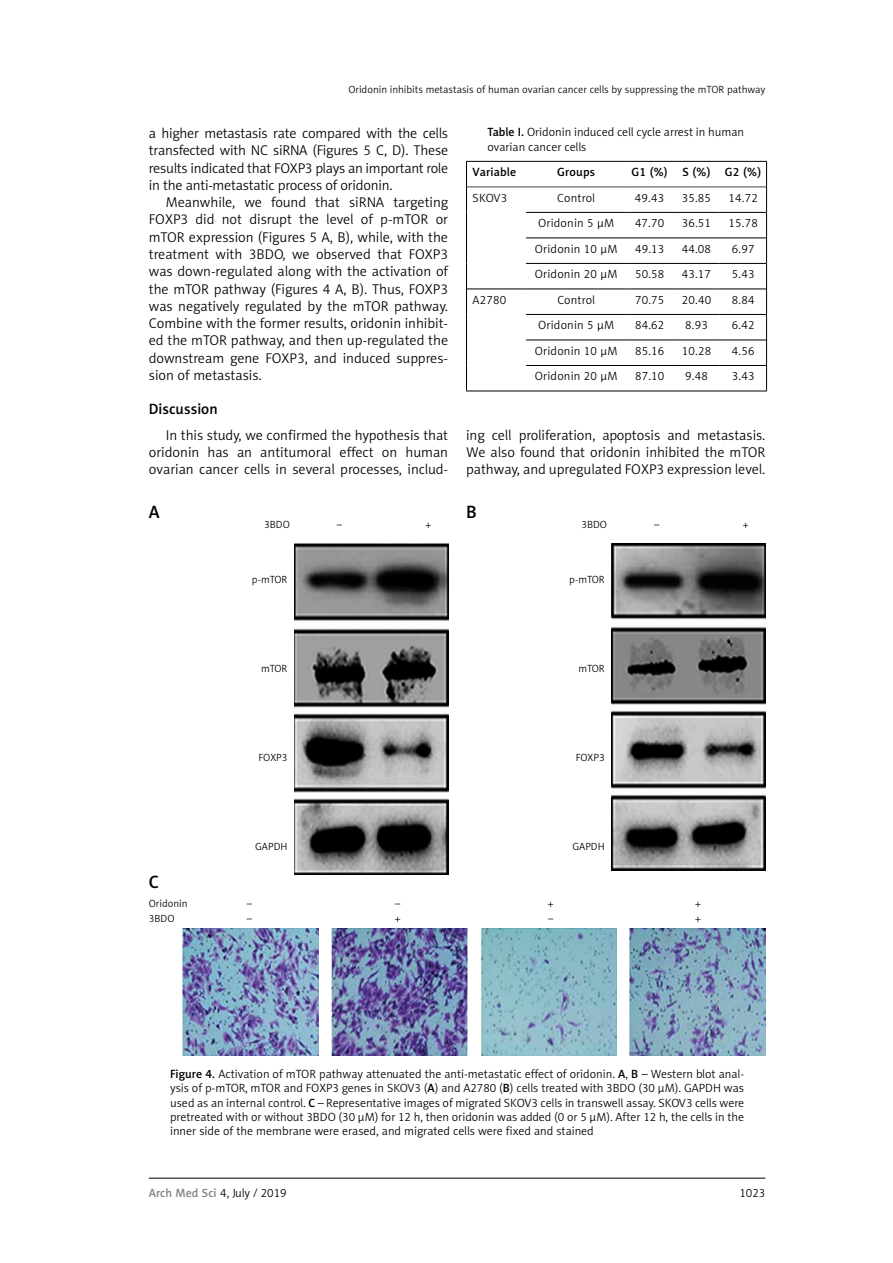
<style>
.page{position:relative;width:893px;height:1263px;background:#fff}
.page>*{position:absolute;margin:0;border:0;box-sizing:border-box;transform-origin:0 0}
.t1{font:18px "Naomi Sans EFN Medium";color:#000}
.t2{font:15px "Naomi Sans EFN Medium";color:#000}
.t3{font:14.25px/17.2px "Naomi Sans EFN Light";color:#000;text-align:justify}
.t4{font:12px/14.4px "Naomi Sans EFN Light";letter-spacing:.015em;color:#000;text-align:justify}
.t5{font:12px "Naomi Sans EFN Medium";letter-spacing:.015em;color:#000}
.t6{font:10.5px "Naomi Sans EFN Light";color:#000}
.s1{font-family:"Naomi Sans EFN Medium"}
.s2{font-family:"Naomi Sans EFN Medium";color:#808285}
</style>
<div class="page">
<hr style="left:149px;top:1178px;width:616px;height:1px;background:#000">
<img style="left:294px;top:543px;width:154px;height:332px">
<img style="left:611px;top:543px;width:154px;height:328px">
<img style="left:183px;top:928px;width:136px;height:127px">
<img style="left:332px;top:928px;width:136px;height:127px">
<img style="left:480px;top:928px;width:137px;height:127px">
<img style="left:629px;top:928px;width:136px;height:127px">
<hr style="left:526px;top:212px;width:100px;height:1px;background:#000">
<hr style="left:626px;top:212px;width:47px;height:1px;background:#000">
<hr style="left:673px;top:212px;width:47px;height:1px;background:#000">
<hr style="left:720px;top:212px;width:46px;height:1px;background:#000">
<hr style="left:526px;top:238px;width:100px;height:1px;background:#000">
<hr style="left:626px;top:238px;width:47px;height:1px;background:#000">
<hr style="left:673px;top:238px;width:47px;height:1px;background:#000">
<hr style="left:720px;top:238px;width:46px;height:1px;background:#000">
<hr style="left:526px;top:263px;width:100px;height:1px;background:#000">
<hr style="left:626px;top:263px;width:47px;height:1px;background:#000">
<hr style="left:673px;top:263px;width:47px;height:1px;background:#000">
<hr style="left:720px;top:263px;width:46px;height:1px;background:#000">
<hr style="left:526px;top:289px;width:100px;height:1px;background:#000">
<hr style="left:626px;top:289px;width:47px;height:1px;background:#000">
<hr style="left:673px;top:289px;width:47px;height:1px;background:#000">
<hr style="left:720px;top:289px;width:46px;height:1px;background:#000">
<hr style="left:526px;top:314px;width:100px;height:1px;background:#000">
<hr style="left:626px;top:314px;width:47px;height:1px;background:#000">
<hr style="left:673px;top:314px;width:47px;height:1px;background:#000">
<hr style="left:720px;top:314px;width:46px;height:1px;background:#000">
<hr style="left:526px;top:340px;width:100px;height:1px;background:#000">
<hr style="left:626px;top:340px;width:47px;height:1px;background:#000">
<hr style="left:673px;top:340px;width:47px;height:1px;background:#000">
<hr style="left:720px;top:340px;width:46px;height:1px;background:#000">
<hr style="left:526px;top:365px;width:100px;height:1px;background:#000">
<hr style="left:626px;top:365px;width:47px;height:1px;background:#000">
<hr style="left:673px;top:365px;width:47px;height:1px;background:#000">
<hr style="left:720px;top:365px;width:46px;height:1px;background:#000">
<hr style="left:526px;top:186px;width:100px;height:2px;background:#808285">
<hr style="left:626px;top:186px;width:47px;height:2px;background:#808285">
<hr style="left:673px;top:186px;width:47px;height:2px;background:#808285">
<hr style="left:720px;top:186px;width:46px;height:2px;background:#808285">
<hr style="left:466px;top:161px;width:60px;height:1px;background:#000">
<hr style="left:526px;top:161px;width:100px;height:1px;background:#000">
<hr style="left:626px;top:161px;width:47px;height:1px;background:#000">
<hr style="left:673px;top:161px;width:47px;height:1px;background:#000">
<hr style="left:720px;top:161px;width:47px;height:1px;background:#000">
<svg style="left:766px;top:162px;width:1px;height:229px"></svg>
<hr style="left:526px;top:391px;width:100px;height:1px;background:#000">
<hr style="left:626px;top:391px;width:47px;height:1px;background:#000">
<hr style="left:673px;top:391px;width:47px;height:1px;background:#000">
<hr style="left:720px;top:391px;width:47px;height:1px;background:#000">
<hr style="left:467px;top:186px;width:59px;height:2px;background:#808285">
<hr style="left:467px;top:289px;width:59px;height:1px;background:#000">
<svg style="left:466px;top:162px;width:1px;height:229px"></svg>
<hr style="left:466px;top:391px;width:60px;height:1px;background:#000">
<p class="t6" style="left:348px;top:83px;width:419px">Oridonin inhibits metastasis of human ovarian cancer cells by suppressing the mTOR pathway</p>
<p class="t3" style="left:149px;top:124px;width:301px">a higher metastasis rate compared with the cells transfected with NC siRNA (Figures 5 C, D). These results indicated that FOXP3 plays an important role in the anti-metastatic process of oridonin.</p>
<p class="t3" style="left:149px;top:194px;width:301px;text-indent:17px">Meanwhile, we found that siRNA targeting FOXP3 did not disrupt the level of p-mTOR or mTOR expression (Figures 5 A, B), while, with the treatment with 3BDO, we observed that FOXP3 was down-regulated along with the activation of the mTOR pathway (Figures 4 A, B). Thus, FOXP3 was negatively regulated by the mTOR pathway.<br>Combine with the former results, oridonin inhibit&shy;ed the mTOR pathway, and then up-regulated the downstream gene FOXP3, and induced suppres&shy;sion of metastasis.</p>
<p class="t2" style="left:149px;top:400px;width:70px">Discussion</p>
<p class="t3" style="left:149px;top:426px;width:301px;text-indent:17px">In this study, we confirmed the hypothesis that oridonin has an antitumoral effect on human ovarian cancer cells in several processes, includ-</p>
<p class="t3" style="left:466px;top:426px;width:301px">ing cell proliferation, apoptosis and metastasis.<br>We also found that oridonin inhibited the mTOR pathway, and upregulated FOXP3 expression level.</p>
<p class="t4" style="left:487px;top:125px;width:258px"><span class="s1">Table I.</span> Oridonin induced cell cycle arrest in human ovarian cancer cells</p>
<p class="t5" style="left:472px;top:165px;width:45px">Variable</p>
<p class="t5" style="left:557px;top:165px;width:40px">Groups</p>
<p class="t5" style="left:631px;top:165px;width:131px">G1 (%) S (%) G2 (%)</p>
<p class="t4" style="left:472px;top:190px;width:36px">SKOV3</p>
<p class="t4" style="left:557px;top:190px;width:39px">Control</p>
<p class="t4" style="left:635px;top:190px;width:31px">49.43</p>
<p class="t4" style="left:682px;top:190px;width:31px">35.85</p>
<p class="t4" style="left:728px;top:190px;width:31px">14.72</p>
<p class="t4" style="left:538px;top:216px;width:78px">Oridonin 5 μM</p>
<p class="t4" style="left:635px;top:216px;width:31px">47.70</p>
<p class="t4" style="left:682px;top:216px;width:31px">36.51</p>
<p class="t4" style="left:728px;top:216px;width:31px">15.78</p>
<p class="t4" style="left:535px;top:241px;width:84px">Oridonin 10 μM</p>
<p class="t4" style="left:635px;top:241px;width:31px">49.13</p>
<p class="t4" style="left:682px;top:241px;width:31px">44.08</p>
<p class="t4" style="left:732px;top:241px;width:24px">6.97</p>
<p class="t4" style="left:535px;top:267px;width:84px">Oridonin 20 μM</p>
<p class="t4" style="left:635px;top:267px;width:31px">50.58</p>
<p class="t4" style="left:682px;top:267px;width:31px">43.17</p>
<p class="t4" style="left:732px;top:267px;width:24px">5.43</p>
<p class="t4" style="left:473px;top:292px;width:35px">A2780</p>
<p class="t4" style="left:557px;top:292px;width:39px">Control</p>
<p class="t4" style="left:635px;top:292px;width:31px">70.75</p>
<p class="t4" style="left:682px;top:292px;width:31px">20.40</p>
<p class="t4" style="left:732px;top:292px;width:24px">8.84</p>
<p class="t4" style="left:538px;top:318px;width:78px">Oridonin 5 μM</p>
<p class="t4" style="left:635px;top:318px;width:31px">84.62</p>
<p class="t4" style="left:685px;top:318px;width:24px">8.93</p>
<p class="t4" style="left:732px;top:318px;width:24px">6.42</p>
<p class="t4" style="left:535px;top:343px;width:84px">Oridonin 10 μM</p>
<p class="t4" style="left:635px;top:343px;width:31px">85.16</p>
<p class="t4" style="left:682px;top:343px;width:31px">10.28</p>
<p class="t4" style="left:732px;top:343px;width:24px">4.56</p>
<p class="t4" style="left:535px;top:369px;width:84px">Oridonin 20 μM</p>
<p class="t4" style="left:635px;top:369px;width:31px">87.10</p>
<p class="t4" style="left:685px;top:369px;width:24px">9.48</p>
<p class="t4" style="left:732px;top:369px;width:24px">3.43</p>
<p class="t1" style="left:149px;top:501px;width:12px">A</p>
<p class="t1" style="left:149px;top:871px;width:12px">C</p>
<p class="t1" style="left:466px;top:501px;width:12px">B</p>
<p class="t6" style="left:264px;top:519px;width:27px">3BDO</p>
<p class="t6" style="left:337px;top:519px;width:7px">–</p>
<p class="t6" style="left:425px;top:519px;width:7px">+</p>
<p class="t6" style="left:581px;top:519px;width:27px">3BDO</p>
<p class="t6" style="left:654px;top:519px;width:7px">–</p>
<p class="t6" style="left:743px;top:519px;width:7px">+</p>
<p class="t6" style="left:252px;top:573px;width:37px">p-mTOR</p>
<p class="t6" style="left:569px;top:573px;width:37px">p-mTOR</p>
<p class="t6" style="left:261px;top:662px;width:28px">mTOR</p>
<p class="t6" style="left:578px;top:662px;width:28px">mTOR</p>
<p class="t6" style="left:258px;top:751px;width:31px">FOXP3</p>
<p class="t6" style="left:576px;top:751px;width:31px">FOXP3</p>
<p class="t6" style="left:255px;top:840px;width:34px">GAPDH</p>
<p class="t6" style="left:572px;top:840px;width:34px">GAPDH</p>
<p class="t6" style="left:149px;top:898px;width:40px">Oridonin</p>
<p class="t6" style="left:247px;top:898px;width:7px">–</p>
<p class="t6" style="left:395px;top:898px;width:7px">–</p>
<p class="t6" style="left:548px;top:898px;width:7px">+</p>
<p class="t6" style="left:695px;top:898px;width:7px">+</p>
<p class="t6" style="left:149px;top:913px;width:27px">3BDO</p>
<p class="t6" style="left:247px;top:913px;width:7px">–</p>
<p class="t6" style="left:395px;top:913px;width:7px">+</p>
<p class="t6" style="left:548px;top:913px;width:7px">–</p>
<p class="t6" style="left:695px;top:913px;width:7px">+</p>
<p class="t4" style="left:170px;top:1066px;width:576px"><span class="s1">Figure 4.</span> Activation of mTOR pathway attenuated the anti-metastatic effect of oridonin. <span class="s1">A</span>, <span class="s1">B</span> – Western blot anal&shy;ysis of p-mTOR, mTOR and FOXP3 genes in SKOV3 (<span class="s1">A</span>) and A2780 (<span class="s1">B</span>) cells treated with 3BDO (30 μM). GAPDH was used as an internal control. <span class="s1">C</span> – Representative images of migrated SKOV3 cells in transwell assay. SKOV3 cells were pretreated with or without 3BDO (30 μM) for 12 h, then oridonin was added (0 or 5 μM). After 12 h, the cells in the inner side of the membrane were erased, and migrated cells were fixed and stained</p>
<p class="t4" style="left:149px;top:1186px;width:139px"><span class="s2">Arch Med Sci</span> 4, July / 2019</p>
<p class="t4" style="left:739px;top:1186px;width:27px">1023</p>
</div>
